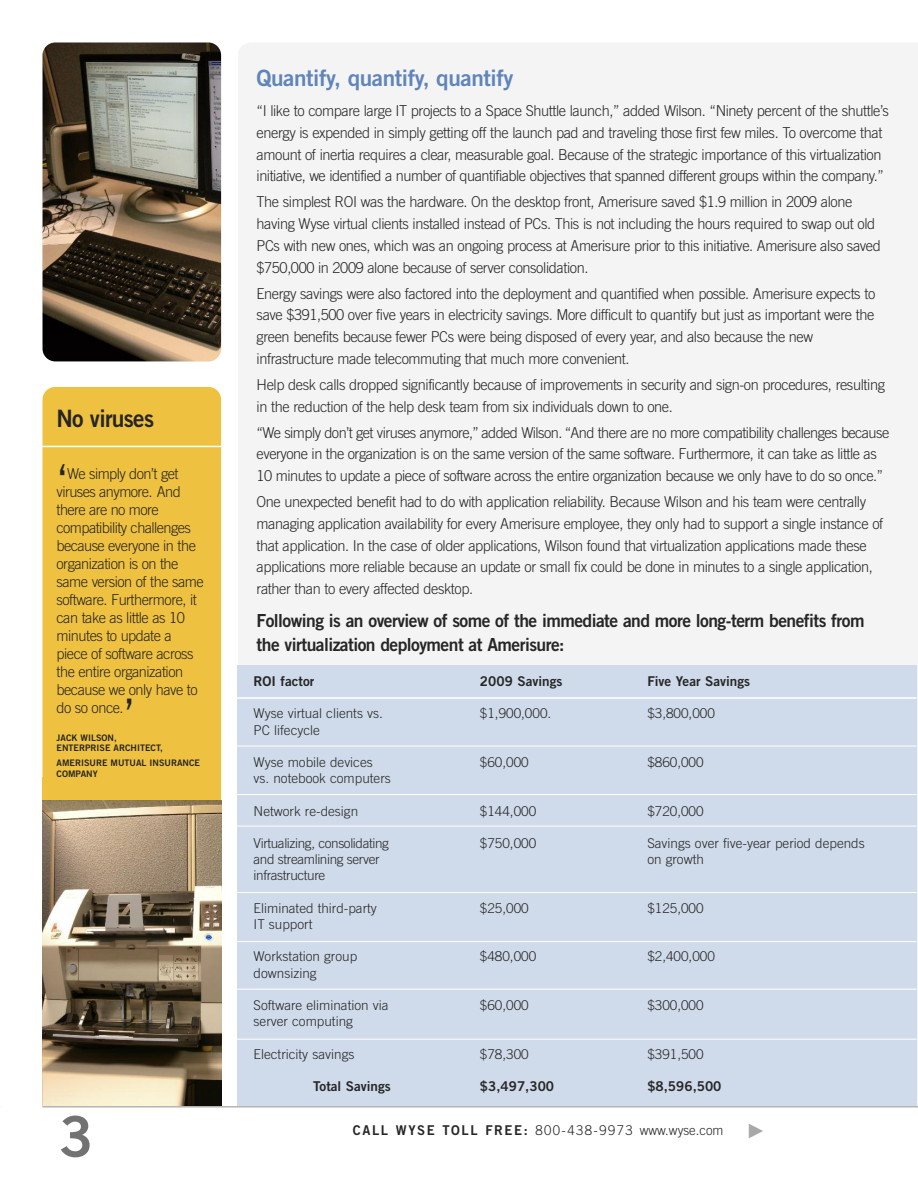
<style>
.page{position:relative;width:918px;height:1188px;background:#fff}
.page>*{position:absolute;margin:0;border:0;box-sizing:border-box;transform-origin:0 0}
.t1{font:56.4px "Trade Gothic Bold Two";color:#737272}
.t2{font:43.5px "Trade Gothic";color:#272627}
.t3{font:24px "Trade Gothic Bold Two";letter-spacing:-.03em;color:#272627;scale:.95 1}
.t4{font:22.5px "Trade Gothic Bold Two";letter-spacing:-.02em;color:#6085ba}
.t5{font:18px/24px "Trade Gothic Bold Two";letter-spacing:-.03em;color:#272627}
.t6{font:300 15px/21.8px "Trade Gothic";letter-spacing:-.03em;color:#272627}
.t7{font:300 13.5px/16.2px "Trade Gothic";color:#272627}
.t8{font:13.5px "Trade Gothic Bold Two";color:#272627}
.t9{font:300 13.5px/16.2px "Trade Gothic";letter-spacing:-.03em;color:#272627}
.t10{font:300 13.5px "Trade Gothic";letter-spacing:.055em;color:#272627}
.t11{font:9px/10.8px "Trade Gothic Bold Two";color:#272627}
.s1{font-family:"Trade Gothic Bold Two";font-weight:400}
</style>
<div class="page">
<div style="left:239px;top:43px;width:679px;height:1063px;background:#f4f4f4"></div>
<img style="left:43px;top:43px;width:178px;height:318px;border-radius:13px">
<div style="left:43px;top:387px;width:178px;height:440px;background:#efc141;border-radius:13px"></div>
<img style="left:43px;top:801px;width:178px;height:305px">
<hr style="left:43px;top:446px;width:178px;height:1px;background:#fff">
<hr style="left:238px;top:1102px;width:680px;height:1px;background:#fff">
<hr style="left:43px;top:1106px;width:875px;height:2px;background:#b6b5b6">
<div style="left:237px;top:665px;width:679px;height:441px;background:#cfdbea"></div>
<hr style="left:237px;top:697px;width:679px;height:2px;background:#fff">
<hr style="left:237px;top:746px;width:679px;height:1px;background:#fff">
<hr style="left:237px;top:794px;width:679px;height:1px;background:#fff">
<hr style="left:237px;top:826px;width:679px;height:1px;background:#fff">
<hr style="left:237px;top:892px;width:679px;height:1px;background:#fff">
<hr style="left:237px;top:941px;width:679px;height:1px;background:#fff">
<hr style="left:237px;top:989px;width:679px;height:1px;background:#fff">
<hr style="left:237px;top:1039px;width:679px;height:1px;background:#fff">
<h3 class="t3" style="left:57px;top:410px;width:104px">No viruses</h3>
<h2 class="t2" style="left:57px;top:464px;width:14px">‘</h2>
<p class="t6" style="left:57px;top:466px;width:149px;line-height:18px;text-indent:11px">We simply don’t get viruses anymore. And there are no more compatibility challenges because everyone in the organization is on the same version of the same software. Furthermore, it can take as little as 10 minutes to update a piece of software across the entire organization because we only have to do so once.</p>
<h2 class="t2" style="left:123px;top:698px;width:14px">’</h2>
<p class="t11" style="left:57px;top:733px;width:108px">JACK WILSON,<br>ENTERPRISE ARCHITECT,</p>
<p class="t11" style="left:57px;top:759px;width:145px">AMERISURE MUTUAL INSURANCE<br>COMPANY</p>
<h3 class="t4" style="left:257px;top:70px;width:258px">Quantify, quantify, quantify</h3>
<p class="t6" style="left:257px;top:101px;width:634px">“I like to compare large IT projects to a Space Shuttle launch,” added Wilson. “Ninety percent of the shuttle’s energy is expended in simply getting off the launch pad and traveling those first few miles. To overcome that amount of inertia requires a clear, measurable goal. Because of the strategic importance of this virtualization initiative, we identified a number of quantifiable objectives that spanned different groups within the company.”</p>
<p class="t6" style="left:257px;top:192px;width:626px">The simplest ROI was the hardware. On the desktop front, Amerisure saved $1.9 million in 2009 alone having Wyse virtual clients installed instead of PCs. This is not including the hours required to swap out old PCs with new ones, which was an ongoing process at Amerisure prior to this initiative. Amerisure also saved $750,000 in 2009 alone because of server consolidation.</p>
<p class="t6" style="left:257px;top:284px;width:620px">Energy savings were also factored into the deployment and quantified when possible. Amerisure expects to save $391,500 over five years in electricity savings. More difficult to quantify but just as important were the green benefits because fewer PCs were being disposed of every year, and also because the new infrastructure made telecommuting that much more convenient.</p>
<p class="t6" style="left:257px;top:375px;width:630px">Help desk calls dropped significantly because of improvements in security and sign-on procedures, resulting in the reduction of the help desk team from six individuals down to one.</p>
<p class="t6" style="left:257px;top:423px;width:634px">“We simply don’t get viruses anymore,” added Wilson. “And there are no more compatibility challenges because everyone in the organization is on the same version of the same software. Furthermore, it can take as little as<br>10 minutes to update a piece of software across the entire organization because we only have to do so once.”</p>
<p class="t6" style="left:257px;top:492px;width:628px">One unexpected benefit had to do with application reliability. Because Wilson and his team were centrally managing application availability for every Amerisure employee, they only had to support a single instance of that application. In the case of older applications, Wilson found that virtualization applications made these applications more reliable because an update or small fix could be done in minutes to a single application, rather than to every affected desktop.</p>
<p class="t5" style="left:257px;top:610px;width:610px">Following is an overview of some of the immediate and more long-term benefits from the virtualization deployment at Amerisure:</p>
<p class="t8" style="left:254px;top:676px;width:62px">ROI factor</p>
<p class="t7" style="left:254px;top:707px;width:131px">Wyse virtual clients vs.<br>PC lifecycle</p>
<p class="t7" style="left:254px;top:755px;width:139px">Wyse mobile devices vs. notebook computers</p>
<p class="t7" style="left:254px;top:804px;width:106px">Network re-design</p>
<p class="t9" style="left:254px;top:836px;width:137px">Virtualizing, consolidating and streamlining server infrastructure</p>
<p class="t7" style="left:254px;top:901px;width:125px">Eliminated third-party<br>IT support</p>
<p class="t7" style="left:254px;top:950px;width:105px">Workstation group downsizing</p>
<p class="t7" style="left:254px;top:998px;width:136px">Software elimination via server computing</p>
<p class="t7" style="left:254px;top:1047px;width:102px">Electricity savings</p>
<p class="t8" style="left:313px;top:1081px;width:79px">Total Savings</p>
<p class="t8" style="left:480px;top:676px;width:84px">2009 Savings</p>
<p class="t7" style="left:480px;top:707px;width:73px">$1,900,000.</p>
<p class="t7" style="left:480px;top:755px;width:50px">$60,000</p>
<p class="t7" style="left:480px;top:804px;width:58px">$144,000</p>
<p class="t7" style="left:480px;top:836px;width:58px">$750,000</p>
<p class="t7" style="left:480px;top:901px;width:50px">$25,000</p>
<p class="t7" style="left:480px;top:950px;width:58px">$480,000</p>
<p class="t7" style="left:480px;top:998px;width:50px">$60,000</p>
<p class="t7" style="left:480px;top:1047px;width:50px">$78,300</p>
<p class="t8" style="left:480px;top:1081px;width:76px">$3,497,300</p>
<p class="t8" style="left:647px;top:676px;width:104px">Five Year Savings</p>
<p class="t7" style="left:647px;top:707px;width:69px">$3,800,000</p>
<p class="t7" style="left:647px;top:755px;width:58px">$860,000</p>
<p class="t7" style="left:647px;top:804px;width:58px">$720,000</p>
<p class="t7" style="left:647px;top:836px;width:219px">Savings over five-year period depends on growth</p>
<p class="t7" style="left:647px;top:901px;width:58px">$125,000</p>
<p class="t7" style="left:647px;top:950px;width:69px">$2,400,000</p>
<p class="t7" style="left:647px;top:998px;width:58px">$300,000</p>
<p class="t7" style="left:647px;top:1047px;width:58px">$391,500</p>
<p class="t8" style="left:647px;top:1081px;width:76px">$8,596,500</p>
<h1 class="t1" style="left:59px;top:1116px;width:36px">3</h1>
<p class="t10" style="left:353px;top:1125px;width:372px"><span class="s1">CALL WYSE TOLL FREE:</span> 800-438-9973 www.wyse.com</p>
</div>
